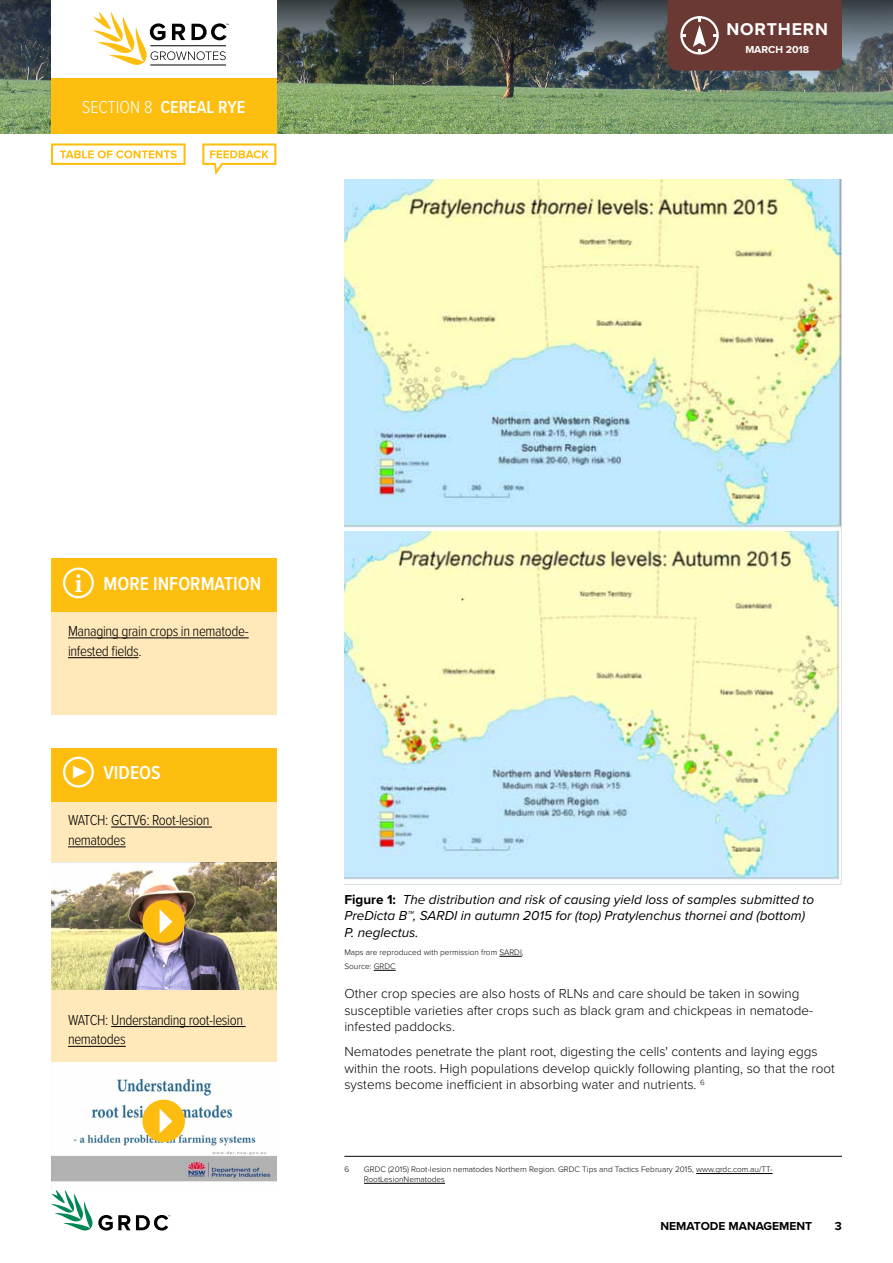
<style>
.page{position:relative;width:893px;height:1263px;background:#fff}
.page>*{position:absolute;margin:0;border:0;box-sizing:border-box;transform-origin:0 0}
.t1{font:600 19.5px "Proxima Nova Cond";color:#fff}
.t2{font:300 18px "Proxima Nova Cond";color:#fff}
.t3{font:600 18px "Proxima Nova Cond";color:#fff}
.t4{font:700 17.7px "Proxima Nova";letter-spacing:.05em;color:#fff}
.t5{font:300 15px/19.8px "Proxima Nova Cond";letter-spacing:-.025em;color:#000}
.t6{font:300 13.5px/16.5px "Proxima Nova";color:#000}
.t7{font:italic 13.5px/16.5px "Proxima Nova";color:#000}
.t8{font:700 12px "Proxima Nova";color:#000}
.t9{font:700 10.5px "Proxima Nova";color:#fff}
.t10{font:300 8.25px/14px "Proxima Nova";color:#000}
.s1{font-weight:600}
.s2{font-family:"Minion Pro";font-weight:700;font-size:27px}
.s3{font-weight:700;font-style:normal}
</style>
<div class="page">
<img style="left:0;top:117px;width:893px;height:16px">
<img style="left:0;top:0;width:893px;height:117px">
<svg style="left:51px;top:1190px;width:119px;height:41px"></svg>
<div style="left:51px;top:0;width:225px;height:81px;background:#fff"></div>
<div style="left:51px;top:78px;width:225px;height:55px;background:#febe10"></div>
<div style="left:668px;top:0;width:174px;height:71px;background:#6b3934"></div>
<hr style="left:150px;top:65px;width:76px;height:1px;background:#000">
<svg style="left:93px;top:12px;width:136px;height:53px"></svg>
<svg style="left:499px;top:956px;width:23px;height:1px"></svg>
<svg style="left:374px;top:970px;width:22px;height:1px"></svg>
<img style="left:344px;top:180px;width:498px;height:704px">
<hr style="left:344px;top:1156px;width:498px;height:1px;background:#000">
<hr style="left:696px;top:1173px;width:77px;height:1px;background:#000">
<hr style="left:364px;top:1183px;width:81px;height:1px;background:#000">
<div style="left:51px;top:560px;width:225px;height:155px;background:#ffe8ba"></div>
<hr style="left:68px;top:637px;width:181px;height:1px;background:#000">
<hr style="left:68px;top:657px;width:71px;height:1px;background:#000">
<div style="left:51px;top:559px;width:225px;height:53px;background:#febe10"></div>
<div style="left:63px;top:567px;width:31px;height:31px;border:2px solid #fff;border-radius:50%"></div>
<div style="left:51px;top:749px;width:225px;height:355px;background:#ffe8ba"></div>
<hr style="left:111px;top:827px;width:101px;height:1px;background:#000">
<hr style="left:68px;top:846px;width:58px;height:1px;background:#000">
<hr style="left:111px;top:1026px;width:135px;height:1px;background:#000">
<hr style="left:68px;top:1046px;width:58px;height:1px;background:#000">
<div style="left:51px;top:748px;width:225px;height:53px;background:#febe10"></div>
<div style="left:63px;top:757px;width:31px;height:30px;border:2px solid #fff;border-radius:50%"></div>
<img style="left:51px;top:863px;width:225px;height:127px">
<img style="left:51px;top:1062px;width:225px;height:120px">
<div style="left:142px;top:900px;width:43px;height:43px;background:#fdbd10;border-radius:50%"></div>
<svg style="left:160px;top:909px;width:12px;height:25px"></svg>
<div style="left:142px;top:1100px;width:43px;height:42px;background:#fdbd10;border-radius:50%"></div>
<svg style="left:160px;top:1109px;width:12px;height:24px"></svg>
<svg style="left:51px;top:143px;width:135px;height:22px"></svg>
<svg style="left:202px;top:143px;width:74px;height:32px"></svg>
<h2 class="t2" style="left:82px;top:94px;width:89px">Section 8 <span class="s1">CEREAL</span></h2>
<h2 class="t3" style="left:218px;top:94px;width:10px">RYE</h2>
<h3 class="t4" style="left:726px;top:19px;width:103px">NORTHERN</h3>
<p class="t9" style="left:745px;top:41px;width:65px">MARCH 2018</p>
<h1 class="t1" style="left:74px;top:569px;width:188px"><span class="s2">i</span> MORE INFORMATION</h1>
<p class="t5" style="left:68px;top:620px;width:182px">Managing grain crops in nematode&shy;infested fields.</p>
<h1 class="t1" style="left:71px;top:758px;width:91px"><span class="s2">▶</span> VIDEOS</h1>
<p class="t5" style="left:68px;top:809px;width:143px">WATCH: GCTV6: Root-lesion nematodes</p>
<p class="t5" style="left:68px;top:1009px;width:177px">WATCH: Understanding root-lesion nematodes</p>
<p class="t7" style="left:344px;top:890px;width:471px"><span class="s3">FIGURE 1:</span> The distribution and risk of causing yield loss of samples submitted to<br>PreDicta B™, SARDI in autumn 2015 for (top) Pratylenchus thornei and (bottom)<br>P. neglectus.</p>
<p class="t10" style="left:344px;top:945px;width:181px">Maps are reproduced with permission from SARDI,<br>Source: GRDC</p>
<p class="t6" style="left:344px;top:985px;width:470px">Other crop species are also hosts of RLNs and care should be taken in sowing susceptible varieties after crops such as black gram and chickpeas in nematode&shy;infested paddocks.</p>
<p class="t6" style="left:344px;top:1043px;width:492px">Nematodes penetrate the plant root, digesting the cells' contents and laying eggs within the roots. High populations develop quickly following planting, so that the root systems become inefficient in absorbing water and nutrients. <sup>6</sup></p>
<p class="t10" style="left:344px;top:1162px;width:6px">6</p>
<p class="t10" style="left:364px;top:1164px;width:410px;line-height:9.8px">GRDC (2015) Root-lesion nematodes Northern Region. GRDC Tips and Tactics February 2015, www.grdc.com.au/TT-<br>RootLesionNematodes</p>
<p class="t8" style="left:660px;top:1217px;width:153px">NEMATODE MANAGEMENT</p>
<p class="t8" style="left:835px;top:1217px;width:9px">3</p>
</div>
